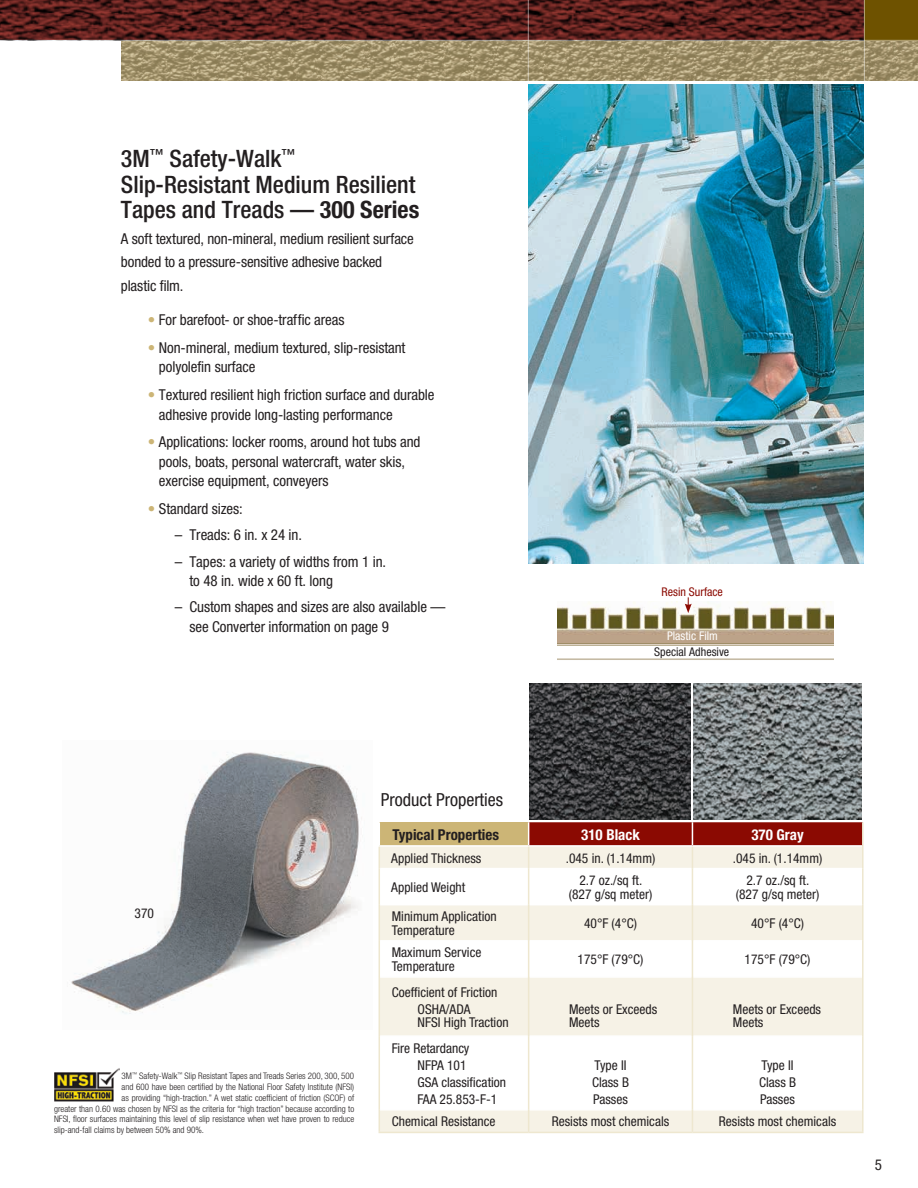
<style>
.page{position:relative;width:918px;height:1188px;background:#fff}
.page>*{position:absolute;margin:0;border:0;box-sizing:border-box;transform-origin:0 0}
.t1{font:500 condensed 24px/25.5px "Helvetica Neue";color:#231f20}
.t2{font:condensed 18px "Helvetica Neue";color:#231f20}
.t3{font:condensed 15px/19.5px "Helvetica Neue";letter-spacing:-.005em;color:#231f20}
.t4{font:700 condensed 15px "Helvetica Neue";color:#231f20}
.t5{font:700 condensed 15px "Helvetica Neue";color:#fff}
.t6{font:condensed 13.5px/17px "Helvetica Neue";color:#231f20}
.t7{font:condensed 12px "Helvetica Neue";color:#231f20}
.t8{font:condensed 12px "Helvetica Neue";color:#8b0a02}
.t9{font:condensed 12px "Helvetica Neue";color:#fff}
.t10{font:300 condensed 9px "Helvetica Neue";color:#231f20}
.s1{font-weight:700}
.s2{color:#ccb576}
</style>
<div class="page">
<img style="left:71px;top:752px;width:291px;height:262px">
<img style="left:557px;top:602px;width:276px;height:34px">
<div style="left:379px;top:822px;width:150px;height:24px;background:#ccb576"></div>
<div style="left:380px;top:847px;width:482px;height:285px;background:#f6f2e6"></div>
<svg style="left:380px;top:869px;width:482px;height:240px"></svg>
<hr style="left:379px;top:845px;width:150px;height:2px;background:#fff">
<hr style="left:380px;top:868px;width:148px;height:1px;background:#fff">
<hr style="left:380px;top:904px;width:148px;height:1px;background:#fff">
<hr style="left:529px;top:904px;width:163px;height:1px;background:#fff">
<hr style="left:693px;top:904px;width:169px;height:1px;background:#fff">
<hr style="left:380px;top:940px;width:148px;height:2px;background:#fff">
<hr style="left:529px;top:940px;width:163px;height:2px;background:#fff">
<hr style="left:693px;top:940px;width:169px;height:2px;background:#fff">
<hr style="left:380px;top:976px;width:148px;height:2px;background:#fff">
<hr style="left:529px;top:976px;width:163px;height:2px;background:#fff">
<hr style="left:693px;top:976px;width:169px;height:2px;background:#fff">
<hr style="left:380px;top:1035px;width:148px;height:2px;background:#fff">
<hr style="left:529px;top:1035px;width:163px;height:2px;background:#fff">
<hr style="left:693px;top:1035px;width:169px;height:2px;background:#fff">
<hr style="left:380px;top:1109px;width:148px;height:2px;background:#fff">
<hr style="left:529px;top:1109px;width:163px;height:2px;background:#fff">
<hr style="left:693px;top:1109px;width:169px;height:2px;background:#fff">
<svg style="left:528px;top:822px;width:334px;height:47px;background:#c28279"></svg>
<hr style="left:528px;top:869px;width:1px;height:36px;background:#eee7cf">
<hr style="left:692px;top:869px;width:1px;height:36px;background:#eee7cf">
<hr style="left:528px;top:905px;width:1px;height:36px;background:#eee7cf">
<hr style="left:692px;top:905px;width:1px;height:36px;background:#eee7cf">
<hr style="left:528px;top:941px;width:1px;height:36px;background:#eee7cf">
<hr style="left:692px;top:941px;width:1px;height:36px;background:#eee7cf">
<hr style="left:528px;top:977px;width:1px;height:59px;background:#eee7cf">
<hr style="left:692px;top:977px;width:1px;height:59px;background:#eee7cf">
<hr style="left:528px;top:1036px;width:1px;height:74px;background:#eee7cf">
<hr style="left:692px;top:1036px;width:1px;height:74px;background:#eee7cf">
<svg style="left:528px;top:1110px;width:1px;height:22px"></svg>
<svg style="left:692px;top:1110px;width:1px;height:22px"></svg>
<hr style="left:862px;top:822px;width:2px;height:24px;background:#eee7cf">
<hr style="left:862px;top:846px;width:2px;height:23px;background:#eee7cf">
<hr style="left:862px;top:869px;width:2px;height:36px;background:#eee7cf">
<hr style="left:862px;top:905px;width:2px;height:36px;background:#eee7cf">
<hr style="left:862px;top:941px;width:2px;height:36px;background:#eee7cf">
<hr style="left:862px;top:977px;width:2px;height:59px;background:#eee7cf">
<hr style="left:862px;top:1036px;width:2px;height:74px;background:#eee7cf">
<hr style="left:862px;top:1110px;width:2px;height:22px;background:#eee7cf">
<hr style="left:379px;top:1132px;width:150px;height:1px;background:#eee7cf">
<hr style="left:529px;top:1132px;width:163px;height:1px;background:#eee7cf">
<hr style="left:692px;top:1132px;width:172px;height:1px;background:#eee7cf">
<svg style="left:379px;top:822px;width:1px;height:47px"></svg>
<hr style="left:379px;top:869px;width:1px;height:36px;background:#eee7cf">
<hr style="left:379px;top:905px;width:1px;height:36px;background:#eee7cf">
<hr style="left:379px;top:941px;width:1px;height:36px;background:#eee7cf">
<hr style="left:379px;top:977px;width:1px;height:59px;background:#eee7cf">
<hr style="left:379px;top:1036px;width:1px;height:74px;background:#eee7cf">
<svg style="left:379px;top:1110px;width:1px;height:22px"></svg>
<img style="left:529px;top:683px;width:162px;height:137px">
<img style="left:694px;top:683px;width:168px;height:137px">
<svg style="left:685px;top:597px;width:7px;height:16px"></svg>
<img style="left:557px;top:636px;width:276px;height:10px">
<img style="left:528px;top:85px;width:336px;height:478px">
<svg style="left:121px;top:41px;width:797px;height:40px;background:#a2936d"></svg>
<img style="left:0;top:0;width:864px;height:40px">
<div style="left:864px;top:0;width:54px;height:41px;background:#6e5200"></div>
<hr style="left:864px;top:0;width:1px;height:81px;background:#fff">
<hr style="left:528px;top:0;width:1px;height:82px;background:#fff">
<hr style="left:0;top:40px;width:918px;height:1px;background:#fff">
<img style="left:54px;top:1068px;width:66px;height:34px">
<h1 class="t1" style="left:121px;top:146px;width:300px">3M<sup>™</sup> Safety-Walk<sup>™<br></sup>Slip-Resistant Medium Resilient<br>Tapes and Treads — <span class="s1">300 Series</span></h1>
<p class="t3" style="left:121px;top:227px;width:294px;line-height:22.5px">A soft textured, non-mineral, medium resilient surface bonded to a pressure-sensitive adhesive backed</p>
<p class="t3" style="left:121px;top:275px;width:64px">plastic film.</p>
<p class="t3" style="left:148px;top:310px;width:198px"><span class="s2">•</span> For barefoot- or shoe-traffic areas</p>
<p class="t3" style="left:159px;top:338px;width:248px;text-indent:-11px"><span class="s2">•</span> Non-mineral, medium textured, slip-resistant polyolefin surface</p>
<p class="t3" style="left:159px;top:385px;width:277px;text-indent:-11px"><span class="s2">•</span> Textured resilient high friction surface and durable adhesive provide long-lasting performance</p>
<p class="t3" style="left:159px;top:432px;width:263px;text-indent:-11px"><span class="s2">•</span> Applications: locker rooms, around hot tubs and pools, boats, personal watercraft, water skis, exercise equipment, conveyers</p>
<p class="t3" style="left:148px;top:499px;width:96px"><span class="s2">•</span> Standard sizes:</p>
<p class="t3" style="left:175px;top:525px;width:129px">– Treads: 6 in. x 24 in.</p>
<p class="t3" style="left:189px;top:551px;width:198px;text-indent:-14px">– Tapes: a variety of widths from 1 in. to 48 in. wide x 60 ft. long</p>
<p class="t3" style="left:189px;top:597px;width:258px;text-indent:-14px">– Custom shapes and sizes are also available — see Converter information on page 9</p>
<p class="t8" style="left:662px;top:585px;width:63px">Resin Surface</p>
<p class="t9" style="left:667px;top:629px;width:52px">Plastic Film</p>
<p class="t7" style="left:654px;top:645px;width:77px">Special Adhesive</p>
<p class="t6" style="left:135px;top:905px;width:21px">370</p>
<p class="t10" style="left:122px;top:1071px;width:234px">3M<sup>™</sup> Safety-Walk<sup>™</sup> Slip Resistant Tapes and Treads Series 200, 300, 500</p>
<p class="t10" style="left:122px;top:1082px;width:234px">and 600 have been certified by the National Floor Safety Institute (NFSI)</p>
<p class="t10" style="left:122px;top:1092px;width:234px">as providing “high-traction.” A wet static coefficient of friction (SCOF) of</p>
<p class="t10" style="left:54px;top:1103px;width:302px">greater than 0.60 was chosen by NFSI as the criteria for “high traction” because according to</p>
<p class="t10" style="left:54px;top:1114px;width:302px">NFSI, floor surfaces maintaining this level of slip resistance when wet have proven to reduce</p>
<p class="t10" style="left:54px;top:1125px;width:152px">slip-and-fall claims by between 50% and 90%.</p>
<p class="t2" style="left:381px;top:790px;width:124px">Product Properties</p>
<p class="t4" style="left:392px;top:826px;width:108px">Typical Properties</p>
<p class="t5" style="left:581px;top:826px;width:60px">310 Black</p>
<p class="t5" style="left:751px;top:826px;width:54px">370 Gray</p>
<p class="t6" style="left:391px;top:849px;width:92px">Applied Thickness</p>
<p class="t6" style="left:566px;top:849px;width:91px">.045 in. (1.14mm)</p>
<p class="t6" style="left:733px;top:849px;width:91px">.045 in. (1.14mm)</p>
<p class="t6" style="left:391px;top:879px;width:76px">Applied Weight</p>
<p class="t6" style="left:569px;top:874px;width:85px;line-height:13.5px;text-align:center">2.7 oz./sq ft. (827 g/sq meter)</p>
<p class="t6" style="left:736px;top:874px;width:85px;line-height:13.5px;text-align:center">2.7 oz./sq ft. (827 g/sq meter)</p>
<p class="t6" style="left:392px;top:910px;width:107px;line-height:13.5px">Minimum Application<br>Temperature</p>
<p class="t6" style="left:584px;top:915px;width:54px">40°F (4°C)</p>
<p class="t6" style="left:751px;top:915px;width:54px">40°F (4°C)</p>
<p class="t6" style="left:392px;top:946px;width:91px;line-height:13.5px">Maximum Service<br>Temperature</p>
<p class="t6" style="left:578px;top:951px;width:67px">175°F (79°C)</p>
<p class="t6" style="left:745px;top:951px;width:67px">175°F (79°C)</p>
<p class="t6" style="left:392px;top:983px;width:107px;text-align:center">Coefficient of Friction<br>OSHA/ADA</p>
<p class="t6" style="left:418px;top:1014px;width:92px">NFSI High Traction</p>
<p class="t6" style="left:569px;top:1002px;width:90px;line-height:13.5px">Meets or Exceeds<br>Meets</p>
<p class="t6" style="left:733px;top:1002px;width:90px;line-height:13.5px">Meets or Exceeds<br>Meets</p>
<p class="t6" style="left:418px;top:1039px;width:90px;text-indent:-26px">Fire Retardancy<br>NFPA 101<br>GSA classification<br>FAA 25.853-F-1</p>
<p class="t6" style="left:592px;top:1056px;width:38px">Type II<br>Class B<br>Passes</p>
<p class="t6" style="left:759px;top:1056px;width:38px">Type II<br>Class B<br>Passes</p>
<p class="t6" style="left:392px;top:1113px;width:105px">Chemical Resistance</p>
<p class="t6" style="left:552px;top:1113px;width:119px">Resists most chemicals</p>
<p class="t6" style="left:719px;top:1113px;width:119px">Resists most chemicals</p>
<p class="t3" style="left:875px;top:1155px;width:9px">5</p>
</div>
